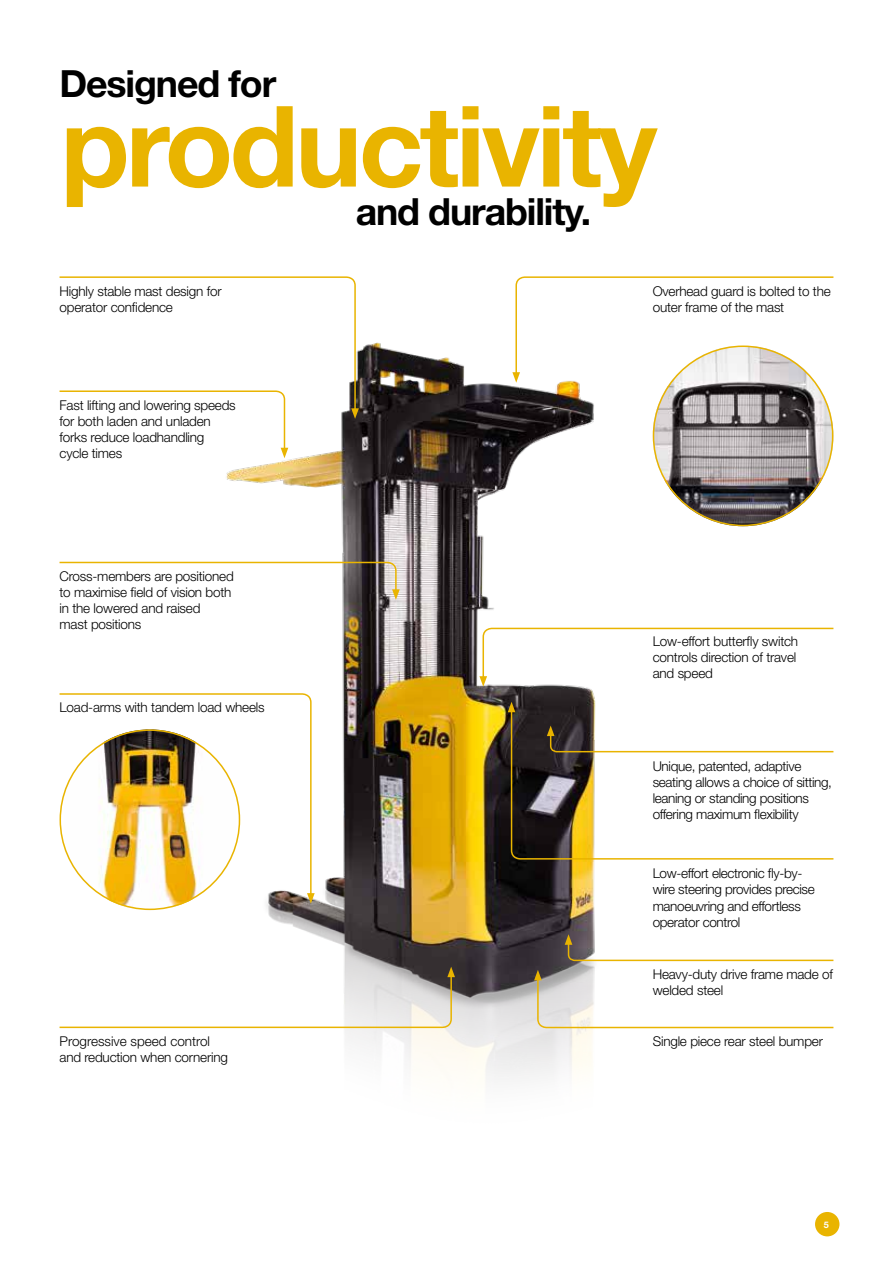
<style>
.page{position:relative;width:893px;height:1263px;background:#fff}
.page>*{position:absolute;margin:0;border:0;box-sizing:border-box;transform-origin:0 0}
.t1{font:700 112.5px "Helvetica Neue";letter-spacing:-.03em;color:#e9b400}
.t2{font:700 37.5px "Helvetica Neue";letter-spacing:-.03em;color:#000}
.t3{font:300 13.5px/16.2px "Helvetica Neue";letter-spacing:-.015em;color:#000}
.t4{font:700 9px "Helvetica Neue";color:#fff}
</style>
<div class="page">
<img style="left:226px;top:342px;width:370px;height:738px">
<svg style="left:59px;top:276px;width:300px;height:182px"></svg>
<svg style="left:59px;top:561px;width:341px;height:39px"></svg>
<svg style="left:59px;top:692px;width:253px;height:205px"></svg>
<svg style="left:307px;top:893px;width:8px;height:11px"></svg>
<svg style="left:512px;top:276px;width:322px;height:107px"></svg>
<svg style="left:479px;top:627px;width:355px;height:60px"></svg>
<svg style="left:510px;top:708px;width:324px;height:152px"></svg>
<svg style="left:508px;top:702px;width:7px;height:10px"></svg>
<svg style="left:534px;top:970px;width:300px;height:59px"></svg>
<svg style="left:565px;top:934px;width:269px;height:28px"></svg>
<svg style="left:547px;top:725px;width:287px;height:28px"></svg>
<svg style="left:59px;top:967px;width:396px;height:62px"></svg>
<div style="left:815px;top:1212px;width:24px;height:24px;background:#e9b400;border-radius:50%"></div>
<img style="left:653px;top:346px;width:180px;height:180px">
<img style="left:64px;top:729px;width:172px;height:181px">
<h2 class="t2" style="left:60px;top:61px;width:218px">Designed for</h2>
<h1 class="t1" style="left:61px;top:77px;width:598px">productivity</h1>
<h2 class="t2" style="left:356px;top:188px;width:237px">and durability.</h2>
<p class="t3" style="left:60px;top:282px;width:164px">Highly stable mast design for operator confidence</p>
<p class="t3" style="left:60px;top:396px;width:178px">Fast lifting and lowering speeds for both laden and unladen forks reduce loadhandling cycle times</p>
<p class="t3" style="left:60px;top:568px;width:176px">Cross-members are positioned to maximise field of vision both in the lowered and raised<br>mast positions</p>
<p class="t3" style="left:60px;top:699px;width:207px">Load-arms with tandem load wheels</p>
<p class="t3" style="left:60px;top:1033px;width:170px">Progressive speed control and reduction when cornering</p>
<p class="t3" style="left:653px;top:282px;width:179px">Overhead guard is bolted to the outer frame of the mast</p>
<p class="t3" style="left:653px;top:633px;width:147px">Low-effort butterfly switch controls direction of travel and speed</p>
<p class="t3" style="left:653px;top:757px;width:181px">Unique, patented, adaptive seating allows a choice of sitting, leaning or standing positions offering maximum flexibility</p>
<p class="t3" style="left:653px;top:865px;width:164px">Low-effort electronic fly-by&shy;wire steering provides precise manoeuvring and effortless operator control</p>
<p class="t3" style="left:653px;top:966px;width:182px">Heavy-duty drive frame made of welded steel</p>
<p class="t3" style="left:653px;top:1033px;width:172px">Single piece rear steel bumper</p>
<p class="t4" style="left:824px;top:1219px;width:7px">5</p>
</div>
